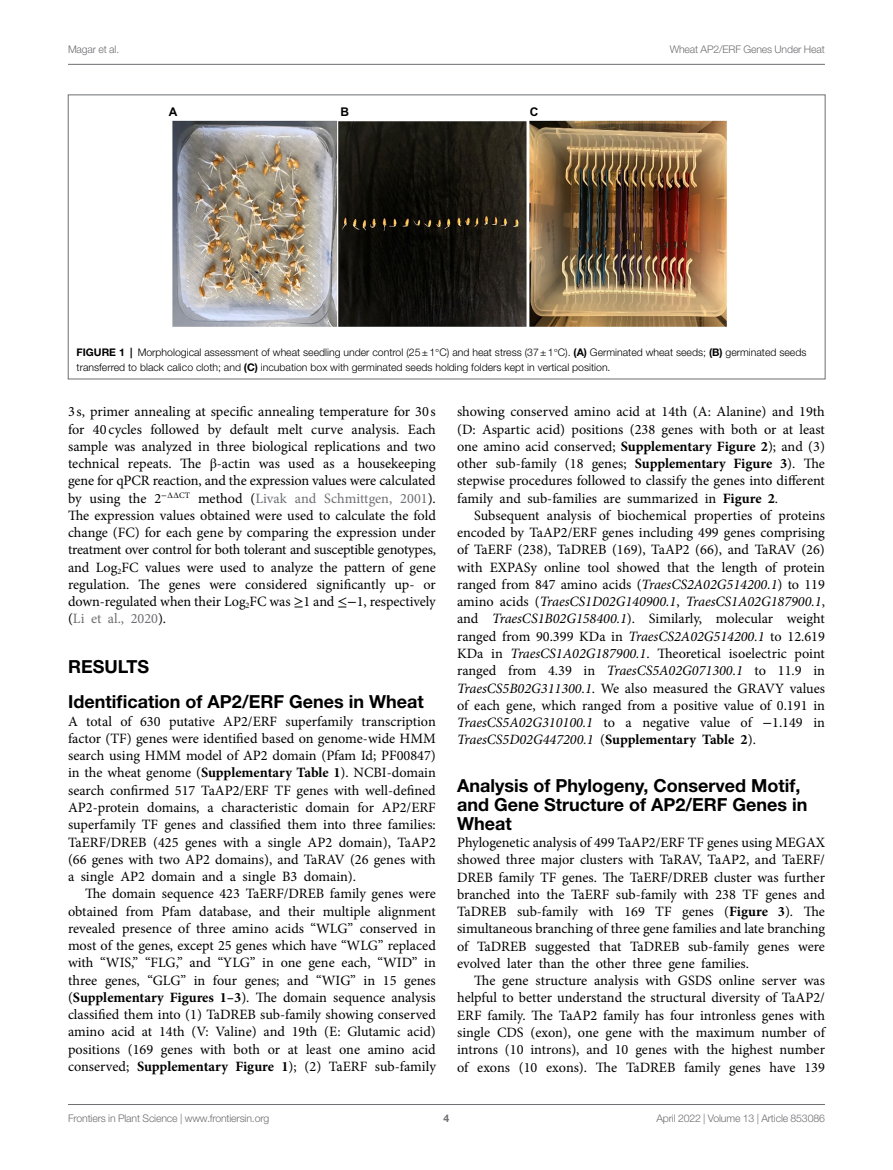
<style>
.page{position:relative;width:893px;height:1170px;background:#fff}
.page>*{position:absolute;margin:0;border:0;box-sizing:border-box;transform-origin:0 0}
.HEAD_2{font:700 18px/18.8px "Helvetica Neue LT Std";color:#000}
.HEAD_2_after_HEAD_1{font:700 18px "Helvetica Neue LT Std";color:#000}
.HEAD_1{font:700 18px "Helvetica Neue LT Std";color:#000}
.TEXT{font:14.25px/17.2px "Minion Pro";color:#000;text-align:justify}
.TEXT_FLUSH{font:14.25px/17.2px "Minion Pro";color:#000;text-align:justify}
.t1{font:700 12px "Arial";color:#000}
.FIG_LEG{font:300 10.5px/14.2px "Helvetica Neue LT Std";color:#000}
.t2{font:300 10.5px "Helvetica Neue LT Std";letter-spacing:-.015em;color:#6d6e71}
.t3{font:700 10.5px "Helvetica Neue LT Std";color:#6d6e71}
.s1{font-weight:700}
.s2{font-family:"STIX General";font-weight:400}
.s3{font-family:"STIX General"}
.s4{color:#6d6e71}
.s5{font-style:italic}
</style>
<div class="page">
<hr style="left:68px;top:64px;width:757px;height:1px;background:#6d6e71">
<hr style="left:68px;top:1104px;width:757px;height:1px;background:#6d6e71">
<img style="left:172px;top:120px;width:555px;height:207px">
<p class="t2" style="left:68px;top:42px;width:53px">Magar et al.</p>
<p class="t2" style="left:670px;top:42px;width:157px">Wheat AP2/ERF Genes Under Heat</p>
<p class="t1" style="left:169px;top:104px;width:10px">A</p>
<p class="t1" style="left:340px;top:104px;width:10px">B</p>
<p class="t1" style="left:530px;top:104px;width:10px">C</p>
<p class="FIG_LEG" style="left:77px;top:345px;width:731px"><span class="s1">FIGURE 1 |</span> Morphological assessment of wheat seedling under control (25±1<span class="s2">°</span>C) and heat stress (37±1<span class="s2">°</span>C). <span class="s1">(A)</span> Germinated wheat seeds; <span class="s1">(B)</span> germinated seeds transferred to black calico cloth; and <span class="s1">(C)</span> incubation box with germinated seeds holding folders kept in vertical position.</p>
<p class="TEXT_FLUSH" style="left:68px;top:403px;width:369px">3 s, primer annealing at specific annealing temperature for 30 s for 40 cycles followed by default melt curve analysis. Each sample was analyzed in three biological replications and two technical repeats. The <span class="s3">β</span>-actin was used as a housekeeping gene for qPCR reaction, and the expression values were calculated by using the 2<sup>−∆∆</sup><sup>CT</sup> method (<span class="s4">Livak and Schmittgen, 2001</span>).</p>
<p class="TEXT" style="left:68px;top:507px;width:369px">The expression values obtained were used to calculate the fold change (FC) for each gene by comparing the expression under treatment over control for both tolerant and susceptible genotypes, and Log<sub>2</sub>FC values were used to analyze the pattern of gene regulation. The genes were considered significantly up- or down-regulated when their Log<sub>2</sub>FC was <span class="s3">≥</span>1 and <span class="s3">≤−</span>1, respectively (<span class="s4">Li et al., 2020</span>).</p>
<p class="HEAD_1" style="left:68px;top:655px;width:83px">RESULTS</p>
<p class="HEAD_2_after_HEAD_1" style="left:68px;top:690px;width:357px">Identification of AP2/ERF Genes in Wheat</p>
<p class="TEXT_FLUSH" style="left:68px;top:712px;width:369px">A total of 630 putative AP2/ERF superfamily transcription factor (TF) genes were identified based on genome-wide HMM search using HMM model of AP2 domain (Pfam Id; PF00847) in the wheat genome (<span class="s1">Supplementary Table 1</span>). NCBI-domain search confirmed 517 TaAP2/ERF TF genes with well-defined AP2-protein domains, a characteristic domain for AP2/ERF superfamily TF genes and classified them into three families:<br>TaERF/DREB (425 genes with a single AP2 domain), TaAP2 (66 genes with two AP2 domains), and TaRAV (26 genes with a single AP2 domain and a single B3 domain).</p>
<p class="TEXT" style="left:68px;top:885px;width:369px;text-indent:17px">The domain sequence 423 TaERF/DREB family genes were obtained from Pfam database, and their multiple alignment revealed presence of three amino acids “WLG” conserved in most of the genes, except 25 genes which have “WLG” replaced with “WIS,” “FLG,” and “YLG” in one gene each, “WID” in three genes, “GLG” in four genes; and “WIG” in 15 genes (<span class="s1">Supplementary Figures 1–3</span>). The domain sequence analysis classified them into (1) TaDREB sub-family showing conserved amino acid at 14th (V: Valine) and 19th (E: Glutamic acid) positions (169 genes with both or at least one amino acid conserved; <span class="s1">Supplementary Figure 1</span>); (2) TaERF sub-family</p>
<p class="TEXT" style="left:457px;top:403px;width:369px">showing conserved amino acid at 14th (A: Alanine) and 19th (D: Aspartic acid) positions (238 genes with both or at least one amino acid conserved; <span class="s1">Supplementary Figure 2</span>); and (3) other sub-family (18 genes; <span class="s1">Supplementary Figure 3</span>). The stepwise procedures followed to classify the genes into different family and sub-families are summarized in <span class="s1">Figure 2</span>.</p>
<p class="TEXT" style="left:457px;top:507px;width:369px;text-indent:17px">Subsequent analysis of biochemical properties of proteins encoded by TaAP2/ERF genes including 499 genes comprising of TaERF (238), TaDREB (169), TaAP2 (66), and TaRAV (26) with EXPASy online tool showed that the length of protein ranged from 847 amino acids (<span class="s5">TraesCS2A02G514200.1</span>) to 119 amino acids (<span class="s5">TraesCS1D02G140900.1</span>, <span class="s5">TraesCS1A02G187900.1</span>, and <span class="s5">TraesCS1B02G158400.1</span>). Similarly, molecular weight ranged from 90.399 KDa in <span class="s5">TraesCS2A02G514200.1</span> to 12.619<br>KDa in <span class="s5">TraesCS1A02G187900.1</span>. Theoretical isoelectric point ranged from 4.39 in <span class="s5">TraesCS5A02G071300.1</span> to 11.9 in <span class="s5">TraesCS5B02G311300.1</span>. We also measured the GRAVY values of each gene, which ranged from a positive value of 0.191 in <span class="s5">TraesCS5A02G310100.1</span> to a negative value of <span class="s3">−</span>1.149 in <span class="s5">TraesCS5D02G447200.1</span> (<span class="s1">Supplementary Table 2</span>).</p>
<p class="HEAD_2" style="left:457px;top:776px;width:352px">Analysis of Phylogeny, Conserved Motif, and Gene Structure of AP2/ERF Genes in<br>Wheat</p>
<p class="TEXT_FLUSH" style="left:457px;top:834px;width:369px">Phylogenetic analysis of 499 TaAP2/ERF TF genes using MEGAX showed three major clusters with TaRAV, TaAP2, and TaERF/ DREB family TF genes. The TaERF/DREB cluster was further branched into the TaERF sub-family with 238 TF genes and TaDREB sub-family with 169 TF genes (<span class="s1">Figure 3</span>). The simultaneous branching of three gene families and late branching of TaDREB suggested that TaDREB sub-family genes were evolved later than the other three gene families.</p>
<p class="TEXT" style="left:457px;top:972px;width:369px;text-indent:17px">The gene structure analysis with GSDS online server was helpful to better understand the structural diversity of TaAP2/ ERF family. The TaAP2 family has four intronless genes with single CDS (exon), one gene with the maximum number of introns (10 introns), and 10 genes with the highest number of exons (10 exons). The TaDREB family genes have 139</p>
<p class="t2" style="left:68px;top:1111px;width:203px">Frontiers in Plant Science | www.frontiersin.org</p>
<p class="t3" style="left:444px;top:1111px;width:7px">4</p>
<p class="t2" style="left:656px;top:1111px;width:170px">April 2022 | Volume 13 | Article 853086</p>
</div>
